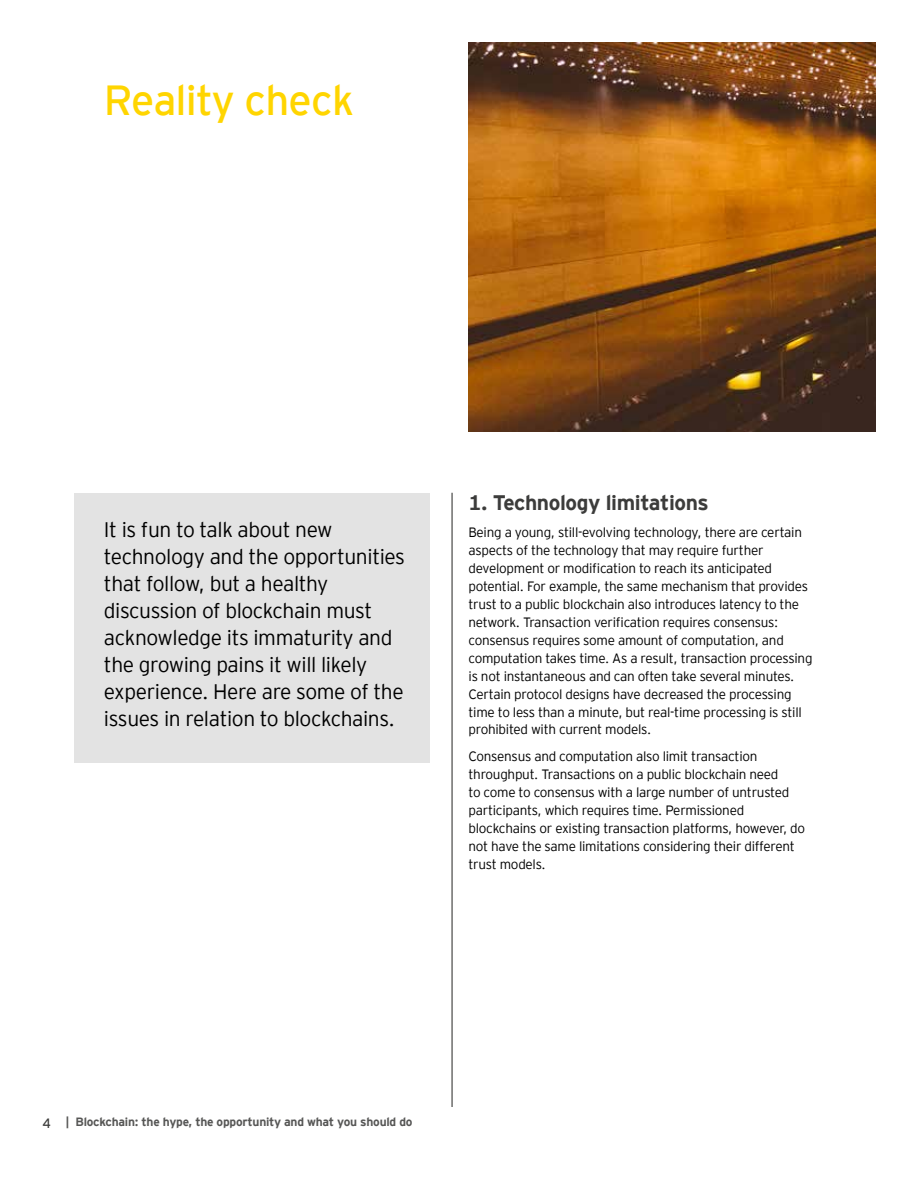
<style>
.page{position:relative;width:918px;height:1188px;background:#fff}
.page>*{position:absolute;margin:0;border:0;box-sizing:border-box;transform-origin:0 0}
.t1{font:42px "EY Interstate";letter-spacing:-.02em;color:#ffd500}
.t2{font:300 21px/27px "EY Interstate";letter-spacing:-.02em;color:#000}
.t3{font:700 21px "EY Interstate";letter-spacing:-.02em;color:#3c3c3b}
.t4{font:300 13.5px/18px "EY Interstate";letter-spacing:-.02em;color:#000}
.t5{font:700 12px "EY Interstate";letter-spacing:-.02em;color:#575756}
.s1{font-weight:400;font-size:13.5px;color:#3c3c3b}
</style>
<div class="page">
<div style="left:75px;top:493px;width:355px;height:270px;background:#e3e3e3"></div>
<img style="left:469px;top:43px;width:406px;height:389px">
<hr style="left:451px;top:493px;width:2px;height:614px;background:#3c3c3b">
<h1 class="t1" style="left:104px;top:70px;width:252px">Reality check</h1>
<p class="t2" style="left:104px;top:515px;width:303px">It is fun to talk about new technology and the opportunities that follow, but a healthy discussion of blockchain must acknowledge its immaturity and the growing pains it will likely experience. Here are some of the issues in relation to blockchains.</p>
<h2 class="t3" style="left:469px;top:487px;width:242px">1. Technology limitations</h2>
<p class="t4" style="left:469px;top:522px;width:345px">Being a young, still-evolving technology, there are certain aspects of the technology that may require further development or modification to reach its anticipated potential. For example, the same mechanism that provides trust to a public blockchain also introduces latency to the network. Transaction verification requires consensus: consensus requires some amount of computation, and computation takes time. As a result, transaction processing is not instantaneous and can often take several minutes.<br>Certain protocol designs have decreased the processing time to less than a minute, but real-time processing is still prohibited with current models.</p>
<p class="t4" style="left:469px;top:747px;width:338px">Consensus and computation also limit transaction throughput. Transactions on a public blockchain need<br>to come to consensus with a large number of untrusted participants, which requires time. Permissioned blockchains or existing transaction platforms, however, do not have the same limitations considering their different trust models.</p>
<p class="t5" style="left:43px;top:1113px;width:372px"><span class="s1">4</span> | Blockchain: the hype, the opportunity and what you should do</p>
</div>
